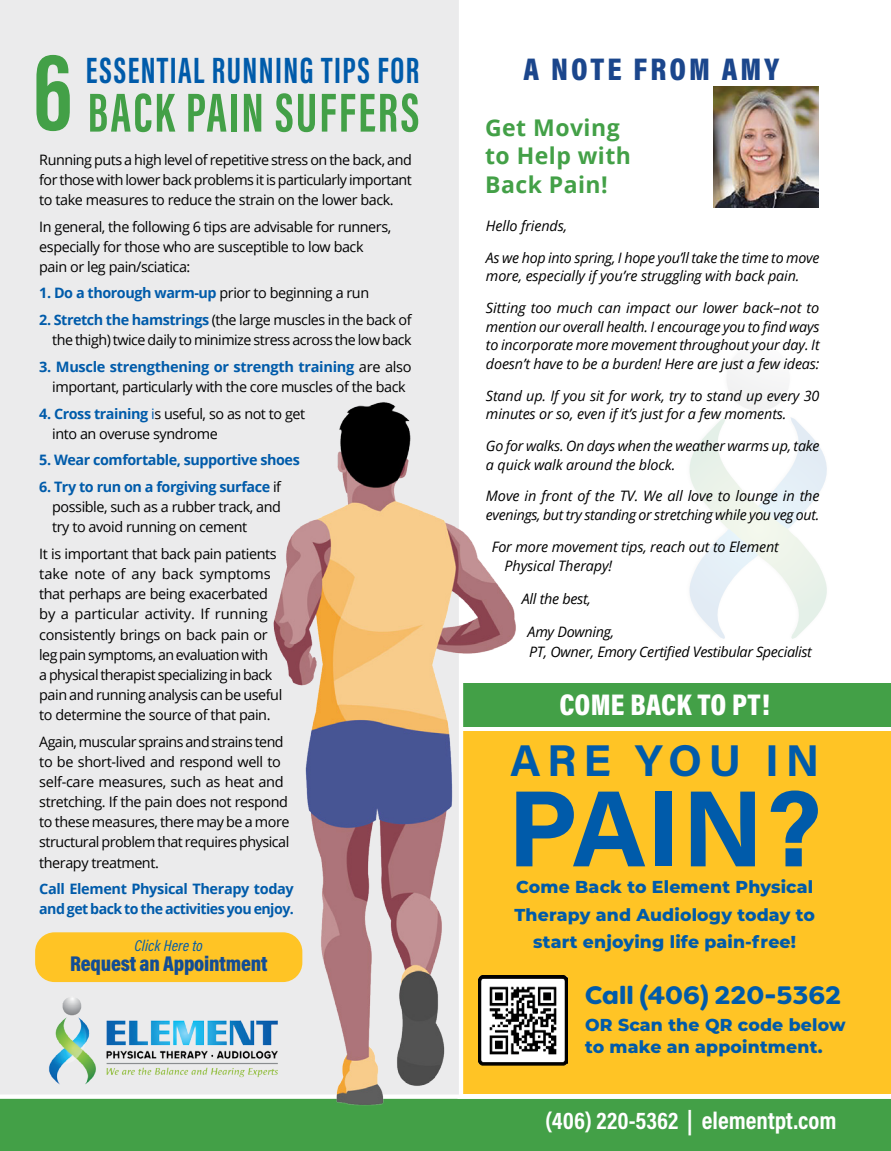
<style>
.page{position:relative;width:891px;height:1151px;background:#fff}
.page>*{position:absolute;margin:0;border:0;box-sizing:border-box;transform-origin:0 0}
.t1{font:700 111.38px "Acumin Pro Extra Cond";color:#43a047;scale:.95 1}
.t2{font:700 108.45px "Acumin Pro";color:#005baa}
.t3{font:700 56.48px "Acumin Pro Extra Cond";letter-spacing:.04em;color:#43a047;scale:.95 1}
.t4{font:700 44.55px "Acumin Pro";letter-spacing:.15em;color:#005baa}
.t5{font:700 37.57px "Acumin Pro Extra Cond";letter-spacing:.04em;color:#005baa;scale:.95 1}
.t6{font:900 31.72px "Acumin Pro Cond";letter-spacing:.1em;color:#1b468c}
.t7{font:900 30.15px "Acumin Pro Cond";letter-spacing:.01em;color:#fff}
.t8{font:900 25.2px "Filson Soft";color:#005baa}
.t9{font:700 24.53px "Acumin Pro Cond";color:#fff}
.t10{font:700 22.95px/28.8px "Open Sans";letter-spacing:.02em;color:#43a047}
.t11{font:900 21.6px "Acumin Pro Cond";letter-spacing:-.01em;color:#134d95}
.t12{font:800 17.32px/27.2px "Montserrat";letter-spacing:.01em;color:#005baa}
.t13{font:italic 15.75px "Acumin Pro Cond";letter-spacing:.01em;color:#005baa}
.t14{font:14.4px/20px "Open Sans";letter-spacing:-.03em;color:#000}
.t15{font:italic 14.4px/18.7px "Open Sans";letter-spacing:-.01em;color:#000}
.t16{font:700 14.4px/20px "Open Sans";letter-spacing:-.03em;color:#005baa}
.s1{font-weight:400;color:#000}
.s2{font-weight:700;color:#005baa}
.s3{color:#005baa}
</style>
<div class="page">
<div style="left:0;top:1097px;width:891px;height:53px;background:#43a047"></div>
<svg style="left:596px;top:86px;width:295px;height:1013px"></svg>
<div style="left:0;top:1px;width:462px;height:1094px;background:#ebebec"></div>
<hr style="left:0;top:1094px;width:891px;height:4px;background:#fff">
<hr style="left:459px;top:1px;width:4px;height:1095px;background:#fff">
<div style="left:35px;top:932px;width:267px;height:49px;background:#ffc425;border-radius:19px"></div>
<img style="left:202px;top:402px;width:394px;height:704px">
<img style="left:49px;top:994px;width:232px;height:93px">
<img style="left:0;top:1094px;width:6px;height:5px">
<h1 class="t1" style="left:33px;top:24px;width:43px">6</h1>
<h3 class="t5" style="left:86px;top:47px;width:352px">ESSENTIAL RUNNING TIPS FOR</h3>
<h3 class="t3" style="left:88px;top:78px;width:351px">BACK PAIN SUFFERS</h3>
<p class="t14" style="left:39px;top:149px;width:374px;text-align:justify">Running puts a high level of repetitive stress on the back, and for those with lower back problems it is particularly important to take measures to reduce the strain on the lower back.</p>
<p class="t14" style="left:39px;top:216px;width:354px">In general, the following 6 tips are advisable for runners, especially for those who are susceptible to low back pain or leg pain/sciatica:</p>
<p class="t16" style="left:39px;top:283px;width:331px">1. Do a thorough warm-up <span class="s1">prior to beginning a run</span></p>
<p class="t14" style="left:39px;top:309px;width:374px;text-align:right"><span class="s2">2. Stretch the hamstrings</span> (the large muscles in the back of the thigh) twice daily to minimize stress across the low back</p>
<p class="t14" style="left:39px;top:356px;width:374px;text-align:center"><span class="s2">3. Muscle strengthening or strength training</span> are also important, particularly with the core muscles of the back</p>
<p class="t14" style="left:52px;top:403px;width:255px;text-indent:-13px"><span class="s2">4. Cross training</span> <span class="s3">i</span>s useful, so as not to get into an overuse syndrome</p>
<p class="t16" style="left:39px;top:449px;width:262px">5. Wear comfortable, supportive shoes</p>
<p class="t14" style="left:52px;top:476px;width:230px;text-align:justify;text-indent:-13px"><span class="s2">6. Try to run on a forgiving surface</span> if possible, such as a rubber track, and try to avoid running on cement</p>
<p class="t14" style="left:39px;top:543px;width:245px">It is important that back pain patients take note of any back symptoms that perhaps are being exacerbated by a particular activity. If running consistently brings on back pain or leg pain symptoms, an evaluation with<br>a physical therapist specializing in back pain and running analysis can be useful to determine the source of that pain.</p>
<p class="t14" style="left:39px;top:731px;width:252px">Again, muscular sprains and strains tend to be short-lived and respond well to self-care measures, such as heat and stretching. If the pain does not respond to these measures, there may be a more structural problem that requires physical therapy treatment.</p>
<p class="t16" style="left:39px;top:878px;width:256px">Call Element Physical Therapy today and get back to the activities you enjoy.</p>
<p class="t13" style="left:135px;top:935px;width:70px">Click Here to</p>
<h3 class="t11" style="left:70px;top:949px;width:199px">Request an Appointment</h3>
<h3 class="t6" style="left:524px;top:48px;width:257px">A NOTE FROM AMY</h3>
<h3 class="t10" style="left:485px;top:112px;width:147px">Get Moving to Help with<br>Back Pain!</h3>
<p class="t15" style="left:486px;top:209px;width:335px;line-height:31.7px">Hello friends,<br>As we hop into spring, I hope you’ll take the time to move</p>
<p class="t15" style="left:486px;top:260px;width:335px;line-height:31.7px">more, especially if you’re struggling with back pain.<br>Sitting too much can impact our lower back–not to</p>
<p class="t15" style="left:486px;top:316px;width:335px;text-align:justify">mention our overall health. I encourage you to find ways to incorporate more movement throughout your day. It doesn’t have to be a burden! Here are just a few ideas:</p>
<p class="t15" style="left:486px;top:386px;width:335px">Stand up. If you sit for work, try to stand up every 30 minutes or so, even if it’s just for a few moments.</p>
<p class="t15" style="left:486px;top:436px;width:335px">Go for walks. On days when the weather warms up, take a quick walk around the block.</p>
<p class="t15" style="left:486px;top:486px;width:335px">Move in front of the TV. We all love to lounge in the evenings, but try standing or stretching while you veg out.</p>
<p class="t15" style="left:505px;top:537px;width:276px;text-indent:-13px">For more movement tips, reach out to Element<br>Physical Therapy!</p>
<p class="t15" style="left:522px;top:588px;width:71px">All the best,</p>
<p class="t15" style="left:528px;top:621px;width:286px;line-height:20px">Amy Downing,<br>PT, Owner, Emory Certified Vestibular Specialist</p>
<h3 class="t7" style="left:559px;top:684px;width:212px">COME BACK TO PT!</h3>
<h3 class="t4" style="left:510px;top:729px;width:311px">ARE YOU IN</h3>
<h2 class="t2" style="left:507px;top:752px;width:316px">PAIN?</h2>
<p class="t12" style="left:514px;top:872px;width:302px;text-align:center">Come Back to Element Physical<br>Therapy and Audiology today to start enjoying life pain-free!</p>
<h3 class="t8" style="left:585px;top:978px;width:258px">Call (406) 220-5362</h3>
<p class="t12" style="left:585px;top:1013px;width:262px;line-height:21.6px">OR Scan the QR code below to make an appointment.</p>
<h3 class="t9" style="left:545px;top:1104px;width:293px">(406) 220-5362 | elementpt.com</h3>
</div>
